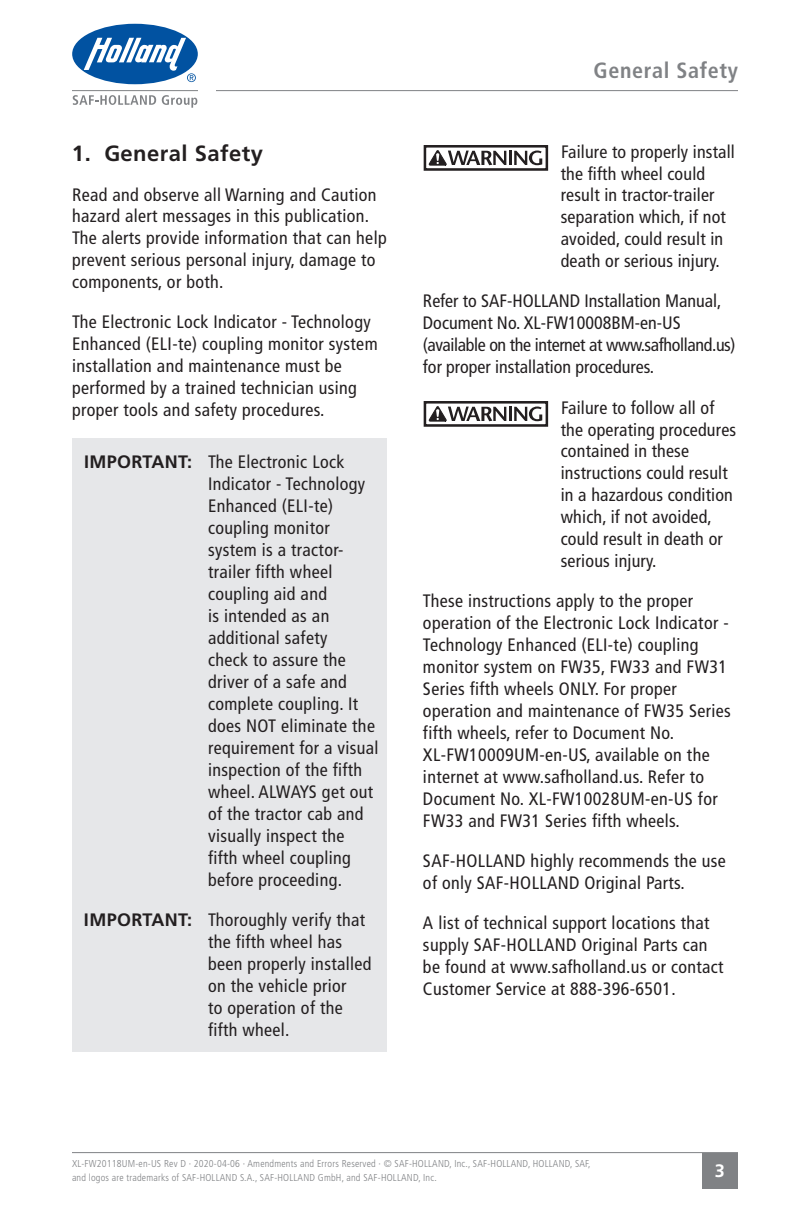
<style>
.page{position:relative;width:792px;height:1224px;background:#fff}
.page>*{position:absolute;margin:0;border:0;box-sizing:border-box;transform-origin:0 0}
._9_Section_Title{font:700 22px "Frutiger LT Std";letter-spacing:.02em;color:#231f20}
._7_Primary_Page_Titl{font:700 condensed 22px "Frutiger LT Std";letter-spacing:.03em;color:#808285}
._10_Body_Copy{font:condensed 18px/22px "Frutiger LT Std";letter-spacing:.02em;color:#231f20}
._12_Important_Copy{font:condensed 18px/22px "Frutiger LT Std";letter-spacing:.02em;color:#231f20}
._10_Body_Copy-2{font:condensed 18px/22px "Frutiger LT Std";color:#231f20}
.t1{font:700 18px "Frutiger LT Std";color:#fff}
.t2{font:300 condensed 10px/14px "Frutiger LT Std";letter-spacing:.02em;color:#808285}
.s1{font-weight:700;font-stretch:normal}
</style>
<div class="page">
<div style="left:72px;top:24px;width:126px;height:60px;background:#0152a1;border-radius:50%"></div>
<svg style="left:84px;top:38px;width:112px;height:44px"></svg>
<svg style="left:73px;top:95px;width:83px;height:10px"></svg>
<svg style="left:162px;top:95px;width:35px;height:13px"></svg>
<hr style="left:72px;top:90px;width:126px;height:1px;background:#808285">
<hr style="left:216px;top:90px;width:522px;height:1px;background:#808285">
<hr style="left:72px;top:1152px;width:666px;height:1px;background:#808285">
<div style="left:702px;top:1153px;width:36px;height:36px;background:#808285"></div>
<div style="left:72px;top:438px;width:315px;height:614px;background:#e6e7e9"></div>
<div style="left:424px;top:145px;width:124px;height:26px;border:3px solid #231f20"></div>
<hr style="left:509px;top:151px;width:3px;height:14px;background:#231f20">
<svg style="left:514px;top:151px;width:28px;height:14px"></svg>
<svg style="left:429px;top:150px;width:77px;height:16px"></svg>
<div style="left:424px;top:401px;width:124px;height:26px;border:3px solid #231f20"></div>
<hr style="left:509px;top:407px;width:3px;height:14px;background:#231f20">
<svg style="left:514px;top:407px;width:28px;height:14px"></svg>
<svg style="left:429px;top:406px;width:77px;height:16px"></svg>
<p class="_9_Section_Title" style="left:72px;top:140px;width:192px">1. General Safety</p>
<p class="_10_Body_Copy" style="left:72px;top:183px;width:316px">Read and observe all Warning and Caution hazard alert messages in this publication.<br>The alerts provide information that can help prevent serious personal injury, damage to components, or both.</p>
<p class="_10_Body_Copy" style="left:72px;top:311px;width:307px">The Electronic Lock Indicator - Technology Enhanced (ELI-te) coupling monitor system installation and maintenance must be performed by a trained technician using proper tools and safety procedures.</p>
<p class="_12_Important_Copy" style="left:208px;top:450px;width:172px;text-indent:-124px"><span class="s1">IMPORTANT:</span> The Electronic Lock<br>Indicator - Technology<br>Enhanced (ELI-te) coupling monitor system is a tractor&shy;trailer fifth wheel coupling aid and<br>is intended as an additional safety<br>check to assure the driver of a safe and complete coupling. It does NOT eliminate the requirement for a visual inspection of the fifth wheel. ALWAYS get out of the tractor cab and visually inspect the<br>fifth wheel coupling before proceeding.</p>
<p class="_12_Important_Copy" style="left:208px;top:908px;width:165px;text-indent:-124px"><span class="s1">IMPORTANT:</span> Thoroughly verify that the fifth wheel has been properly installed on the vehicle prior<br>to operation of the fifth wheel.</p>
<p class="_7_Primary_Page_Titl" style="left:594px;top:57px;width:146px">General Safety</p>
<p class="_10_Body_Copy" style="left:561px;top:140px;width:176px">Failure to properly install the fifth wheel could result in tractor-trailer separation which, if not avoided, could result in death or serious injury.</p>
<p class="_10_Body_Copy-2" style="left:423px;top:290px;width:314px">Refer to SAF-HOLLAND Installation Manual, Document No. XL-FW10008BM-en-US (available on the internet at www.safholland.us) for proper installation procedures.</p>
<p class="_10_Body_Copy" style="left:561px;top:396px;width:177px">Failure to follow all of the operating procedures contained in these instructions could result in a hazardous condition which, if not avoided, could result in death or serious injury.</p>
<p class="_10_Body_Copy" style="left:423px;top:590px;width:309px">These instructions apply to the proper operation of the Electronic Lock Indicator - Technology Enhanced (ELI-te) coupling monitor system on FW35, FW33 and FW31<br>Series fifth wheels ONLY. For proper operation and maintenance of FW35 Series fifth wheels, refer to Document No.<br>XL-FW10009UM-en-US, available on the internet at www.safholland.us. Refer to Document No. XL-FW10028UM-en-US for FW33 and FW31 Series fifth wheels.</p>
<p class="_10_Body_Copy" style="left:423px;top:850px;width:304px">SAF-HOLLAND highly recommends the use of only SAF-HOLLAND Original Parts.</p>
<p class="_10_Body_Copy" style="left:423px;top:912px;width:302px">A list of technical support locations that supply SAF-HOLLAND Original Parts can be found at www.safholland.us or contact Customer Service at 888-396-6501.</p>
<p class="t2" style="left:72px;top:1156px;width:520px">XL-FW20118UM-en-US Rev D · 2020-04-06 · Amendments and Errors Reserved · © SAF-HOLLAND, Inc., SAF-HOLLAND, HOLLAND, SAF, and logos are trademarks of SAF-HOLLAND S.A., SAF-HOLLAND GmbH, and SAF-HOLLAND, Inc.</p>
<p class="t1" style="left:715px;top:1161px;width:12px">3</p>
</div>
